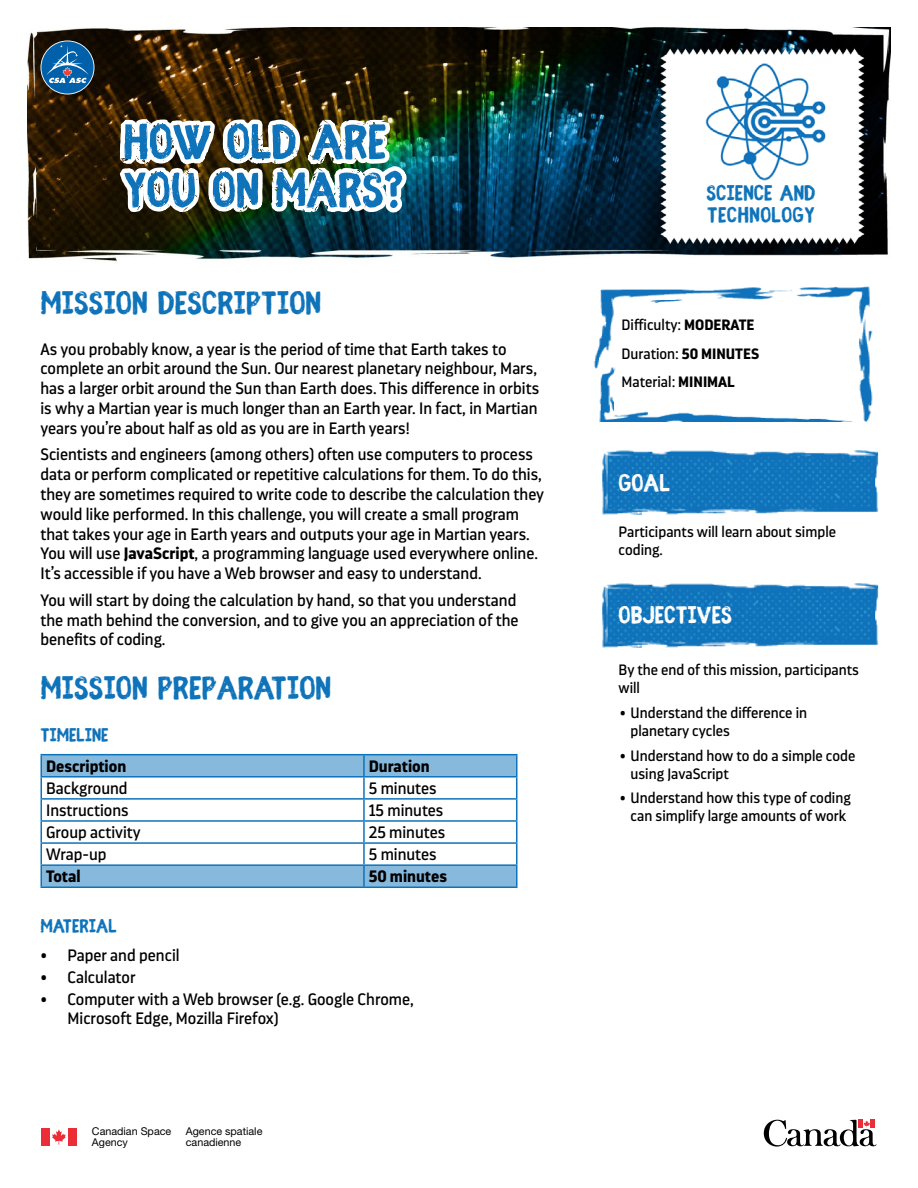
<style>
.page{position:relative;width:918px;height:1188px;background:#fff}
.page>*{position:absolute;margin:0;border:0;box-sizing:border-box;transform-origin:0 0}
.t1{font:700 54px/48px "Fibre Vintage Full";color:#0f73ba}
.t2{font:700 36px "Fibre Vintage Full";color:#0f73ba}
.t3{font:700 27px "Fibre Vintage Full";color:#fff}
.t4{font:24px/22.5px "Fibre Vintage";letter-spacing:.02em;color:#0f73ba}
.t5{font:700 21px "Fibre Vintage Full";color:#0f73ba}
.t6{font:16.5px/19.8px "Darwin Pro";color:#000}
.t7{font:700 16.5px "Darwin Pro";color:#000}
.t8{font:15px/18px "Darwin Pro";color:#000}
.t9{font:10.8px/10.8px "Helvetica Neue LT Std";color:#000}
.s1{font-weight:700}
</style>
<div class="page">
<img style="left:27px;top:27px;width:864px;height:232px">
<img style="left:645px;top:29px;width:234px;height:230px">
<img style="left:602px;top:450px;width:277px;height:65px">
<img style="left:602px;top:583px;width:277px;height:65px">
<img style="left:594px;top:286px;width:279px;height:136px">
<svg style="left:42px;top:755px;width:474px;height:132px"></svg>
<hr style="left:40px;top:754px;width:324px;height:1px;background:#0f73ba">
<hr style="left:40px;top:755px;width:2px;height:21px;background:#0f73ba">
<hr style="left:364px;top:754px;width:154px;height:1px;background:#0f73ba">
<hr style="left:363px;top:755px;width:2px;height:21px;background:#0f73ba">
<hr style="left:516px;top:755px;width:2px;height:21px;background:#0f73ba">
<hr style="left:40px;top:776px;width:324px;height:2px;background:#0f73ba">
<hr style="left:364px;top:776px;width:154px;height:2px;background:#0f73ba">
<hr style="left:40px;top:866px;width:2px;height:21px;background:#0f73ba">
<hr style="left:363px;top:866px;width:2px;height:21px;background:#0f73ba">
<hr style="left:516px;top:866px;width:2px;height:21px;background:#0f73ba">
<hr style="left:40px;top:887px;width:324px;height:1px;background:#0f73ba">
<hr style="left:364px;top:887px;width:154px;height:1px;background:#0f73ba">
<hr style="left:40px;top:778px;width:2px;height:20px;background:#0f73ba">
<hr style="left:363px;top:778px;width:2px;height:20px;background:#0f73ba">
<hr style="left:516px;top:778px;width:2px;height:20px;background:#0f73ba">
<hr style="left:40px;top:798px;width:324px;height:2px;background:#0f73ba">
<hr style="left:40px;top:800px;width:2px;height:20px;background:#0f73ba">
<hr style="left:364px;top:798px;width:154px;height:2px;background:#0f73ba">
<hr style="left:363px;top:800px;width:2px;height:20px;background:#0f73ba">
<hr style="left:516px;top:800px;width:2px;height:20px;background:#0f73ba">
<hr style="left:40px;top:820px;width:324px;height:2px;background:#0f73ba">
<hr style="left:40px;top:822px;width:2px;height:20px;background:#0f73ba">
<hr style="left:364px;top:820px;width:154px;height:2px;background:#0f73ba">
<hr style="left:363px;top:822px;width:2px;height:20px;background:#0f73ba">
<hr style="left:516px;top:822px;width:2px;height:20px;background:#0f73ba">
<hr style="left:40px;top:842px;width:324px;height:2px;background:#0f73ba">
<hr style="left:40px;top:844px;width:2px;height:20px;background:#0f73ba">
<hr style="left:364px;top:842px;width:154px;height:2px;background:#0f73ba">
<hr style="left:363px;top:844px;width:2px;height:20px;background:#0f73ba">
<hr style="left:516px;top:844px;width:2px;height:20px;background:#0f73ba">
<hr style="left:40px;top:864px;width:324px;height:2px;background:#0f73ba">
<hr style="left:364px;top:864px;width:154px;height:2px;background:#0f73ba">
<img style="left:41px;top:27px;width:372px;height:234px">
<svg style="left:764px;top:1120px;width:112px;height:27px"></svg>
<div style="left:41px;top:1128px;width:9px;height:18px;background:#eb2d37"></div>
<svg style="left:52px;top:1129px;width:14px;height:16px"></svg>
<div style="left:68px;top:1128px;width:9px;height:18px;background:#eb2d37"></div>
<h1 class="t1" style="left:123px;top:118px;width:281px">HOW OLD ARE<br>YOU ON MARS?</h1>
<h2 class="t2" style="left:40px;top:282px;width:282px">MISSION DESCRIPTION</h2>
<p class="t6" style="left:40px;top:339px;width:500px">As you probably know, a year is the period of time that Earth takes to complete an orbit around the Sun. Our nearest planetary neighbour, Mars, has a larger orbit around the Sun than Earth does. This difference in orbits is why a Martian year is much longer than an Earth year. In fact, in Martian years you’re about half as old as you are in Earth years!</p>
<p class="t6" style="left:40px;top:444px;width:505px">Scientists and engineers (among others) often use computers to process data or perform complicated or repetitive calculations for them. To do this, they are sometimes required to write code to describe the calculation they would like performed. In this challenge, you will create a small program that takes your age in Earth years and outputs your age in Martian years.<br>You will use <span class="s1">JavaScript</span>, a programming language used everywhere online.<br>It’s accessible if you have a Web browser and easy to understand.</p>
<p class="t6" style="left:40px;top:590px;width:480px">You will start by doing the calculation by hand, so that you understand the math behind the conversion, and to give you an appreciation of the benefits of coding.</p>
<h2 class="t2" style="left:40px;top:668px;width:292px">MISSION PREPARATION</h2>
<p class="t5" style="left:40px;top:723px;width:70px">TIMELINE</p>
<p class="t7" style="left:46px;top:755px;width:82px">Description</p>
<p class="t7" style="left:369px;top:755px;width:62px">Duration</p>
<p class="t6" style="left:46px;top:778px;width:83px">Background</p>
<p class="t6" style="left:369px;top:778px;width:69px">5 minutes</p>
<p class="t6" style="left:46px;top:800px;width:84px">Instructions</p>
<p class="t6" style="left:369px;top:800px;width:76px">15 minutes</p>
<p class="t6" style="left:46px;top:822px;width:96px">Group activity</p>
<p class="t6" style="left:369px;top:822px;width:78px">25 minutes</p>
<p class="t6" style="left:46px;top:844px;width:62px">Wrap-up</p>
<p class="t6" style="left:369px;top:844px;width:69px">5 minutes</p>
<p class="t7" style="left:46px;top:865px;width:36px">Total</p>
<p class="t7" style="left:369px;top:865px;width:80px">50 minutes</p>
<p class="t5" style="left:40px;top:914px;width:78px">MATERIAL</p>
<p class="t6" style="left:40px;top:945px;width:141px">• Paper and pencil</p>
<p class="t6" style="left:40px;top:967px;width:97px">• Calculator</p>
<p class="t6" style="left:67px;top:989px;width:348px;text-indent:-27px">• Computer with a Web browser (e.g. Google Chrome,<br>Microsoft Edge, Mozilla Firefox)</p>
<p class="t9" style="left:92px;top:1126px;width:81px">Canadian Space<br>Agency</p>
<p class="t9" style="left:186px;top:1126px;width:78px">Agence spatiale canadienne</p>
<h3 class="t4" style="left:706px;top:183px;width:110px">SCIENCE AND<br>TECHNOLOGY</h3>
<p class="t8" style="left:622px;top:311px;width:139px;line-height:28.5px">Difficulty: <span class="s1">MODERATE<br></span>Duration: <span class="s1">50 MINUTES<br></span>Material: <span class="s1">MINIMAL</span></p>
<h3 class="t3" style="left:619px;top:467px;width:53px">GOAL</h3>
<p class="t8" style="left:619px;top:522px;width:219px">Participants will learn about simple coding.</p>
<h3 class="t3" style="left:619px;top:600px;width:115px">OBJECTIVES</h3>
<p class="t8" style="left:619px;top:660px;width:242px">By the end of this mission, participants will</p>
<p class="t8" style="left:631px;top:703px;width:178px;text-indent:-11px">• Understand the difference in planetary cycles</p>
<p class="t8" style="left:631px;top:746px;width:226px;text-indent:-11px">• Understand how to do a simple code using JavaScript</p>
<p class="t8" style="left:620px;top:789px;width:233px;text-align:center">• Understand how this type of coding can simplify large amounts of work</p>
</div>
